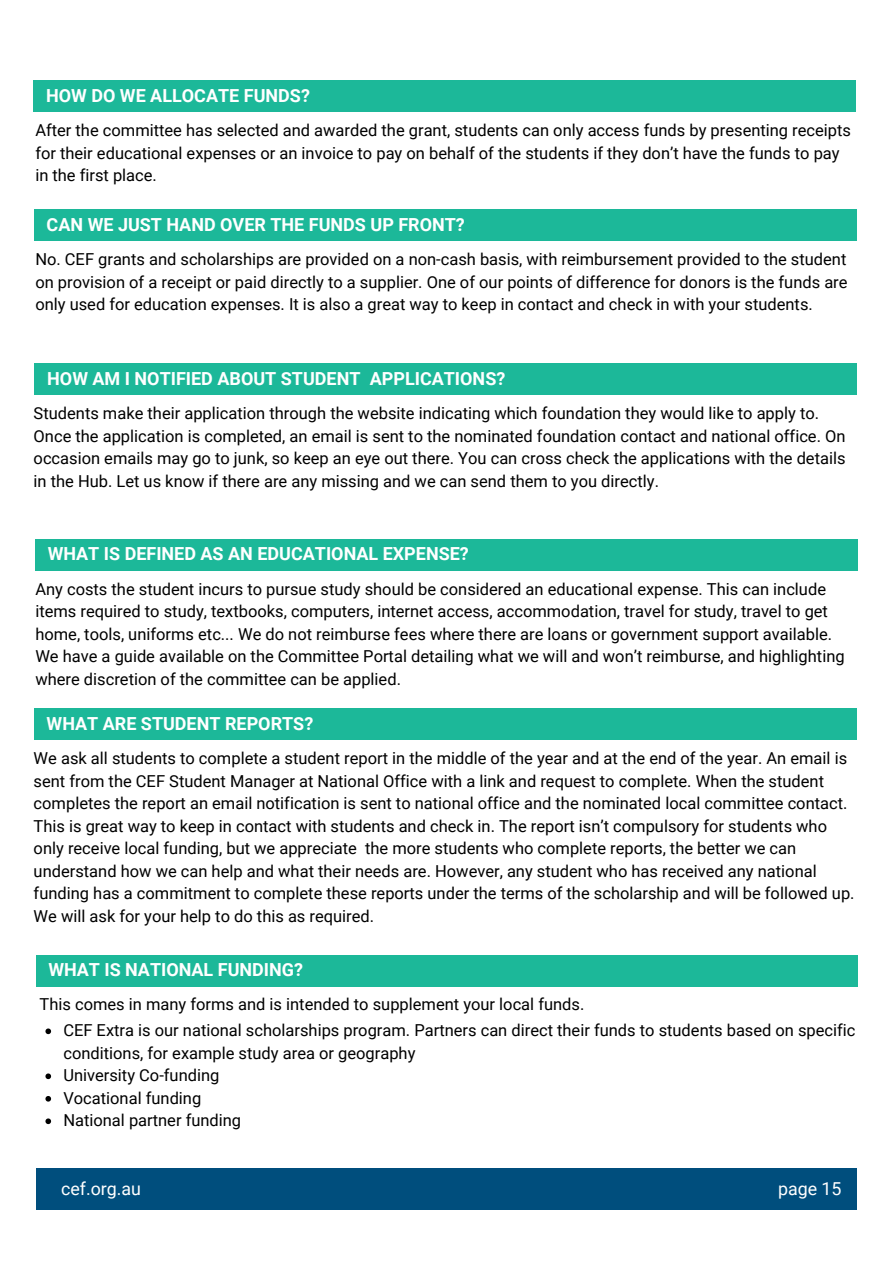
<style>
.page{position:relative;width:893px;height:1264px;background:#fff}
.page>*{position:absolute;margin:0;border:0;box-sizing:border-box;transform-origin:0 0}
.t1{font:700 18px "Roboto";color:#fff}
.t2{font:17.85px "Roboto";color:#fff}
.t3{font:16.5px/22.5px "Roboto";color:#000}
</style>
<div class="page">
<div style="left:34px;top:80px;width:821px;height:32px;background:#1cb899"></div>
<div style="left:34px;top:209px;width:822px;height:31px;background:#1cb899"></div>
<div style="left:35px;top:363px;width:821px;height:32px;background:#1cb899"></div>
<div style="left:35px;top:539px;width:822px;height:31px;background:#1cb899"></div>
<div style="left:34px;top:708px;width:822px;height:32px;background:#1cb899"></div>
<div style="left:36px;top:955px;width:821px;height:31px;background:#1cb899"></div>
<svg style="left:45px;top:1028px;width:6px;height:6px"></svg>
<svg style="left:45px;top:1073px;width:6px;height:6px"></svg>
<svg style="left:45px;top:1096px;width:6px;height:5px"></svg>
<svg style="left:45px;top:1118px;width:6px;height:6px"></svg>
<div style="left:37px;top:1168px;width:819px;height:42px;background:#004e7d"></div>
<p class="t1" style="left:46px;top:85px;width:265px">HOW DO WE ALLOCATE FUNDS?</p>
<p class="t3" style="left:35px;top:119px;width:817px">After the committee has selected and awarded the grant, students can only access funds by presenting receipts for their educational expenses or an invoice to pay on behalf of the students if they don’t have the funds to pay in the first place.</p>
<p class="t1" style="left:47px;top:214px;width:420px">CAN WE JUST HAND OVER THE FUNDS UP FRONT?</p>
<p class="t3" style="left:35px;top:248px;width:813px;text-align:justify">No. CEF grants and scholarships are provided on a non-cash basis, with reimbursement provided to the student on provision of a receipt or paid directly to a supplier. One of our points of difference for donors is the funds are only used for education expenses. It is also a great way to keep in contact and check in with your students.</p>
<p class="t1" style="left:47px;top:368px;width:459px">HOW AM I NOTIFIED ABOUT STUDENT APPLICATIONS?</p>
<p class="t3" style="left:34px;top:402px;width:813px">Students make their application through the website indicating which foundation they would like to apply to.<br>Once the application is completed, an email is sent to the nominated foundation contact and national office. On occasion emails may go to junk, so keep an eye out there. You can cross check the applications with the details in the Hub. Let us know if there are any missing and we can send them to you directly.</p>
<p class="t1" style="left:48px;top:543px;width:422px">WHAT IS DEFINED AS AN EDUCATIONAL EXPENSE?</p>
<p class="t3" style="left:35px;top:578px;width:798px">Any costs the student incurs to pursue study should be considered an educational expense. This can include items required to study, textbooks, computers, internet access, accommodation, travel for study, travel to get home, tools, uniforms etc... We do not reimburse fees where there are loans or government support available.</p>
<p class="t3" style="left:35px;top:645px;width:810px">We have a guide available on the Committee Portal detailing what we will and won’t reimburse, and highlighting where discretion of the committee can be applied.</p>
<p class="t1" style="left:47px;top:713px;width:268px">WHAT ARE STUDENT REPORTS?</p>
<p class="t3" style="left:34px;top:747px;width:815px">We ask all students to complete a student report in the middle of the year and at the end of the year. An email is sent from the CEF Student Manager at National Office with a link and request to complete. When the student completes the report an email notification is sent to national office and the nominated local committee contact.</p>
<p class="t3" style="left:34px;top:814px;width:822px">This is great way to keep in contact with students and check in. The report isn’t compulsory for students who only receive local funding, but we appreciate the more students who complete reports, the better we can understand how we can help and what their needs are. However, any student who has received any national funding has a commitment to complete these reports under the terms of the scholarship and will be followed up.<br>We will ask for your help to do this as required.</p>
<p class="t1" style="left:48px;top:959px;width:256px">WHAT IS NATIONAL FUNDING?</p>
<p class="t3" style="left:40px;top:993px;width:546px">This comes in many forms and is intended to supplement your local funds.</p>
<p class="t3" style="left:63px;top:1019px;width:793px">CEF Extra is our national scholarships program. Partners can direct their funds to students based on specific conditions, for example study area or geography</p>
<p class="t3" style="left:63px;top:1064px;width:157px">University Co-funding</p>
<p class="t3" style="left:63px;top:1086px;width:139px">Vocational funding</p>
<p class="t3" style="left:63px;top:1109px;width:179px">National partner funding</p>
<p class="t2" style="left:61px;top:1178px;width:81px">cef.org.au</p>
<p class="t2" style="left:778px;top:1178px;width:65px">page 15</p>
</div>
